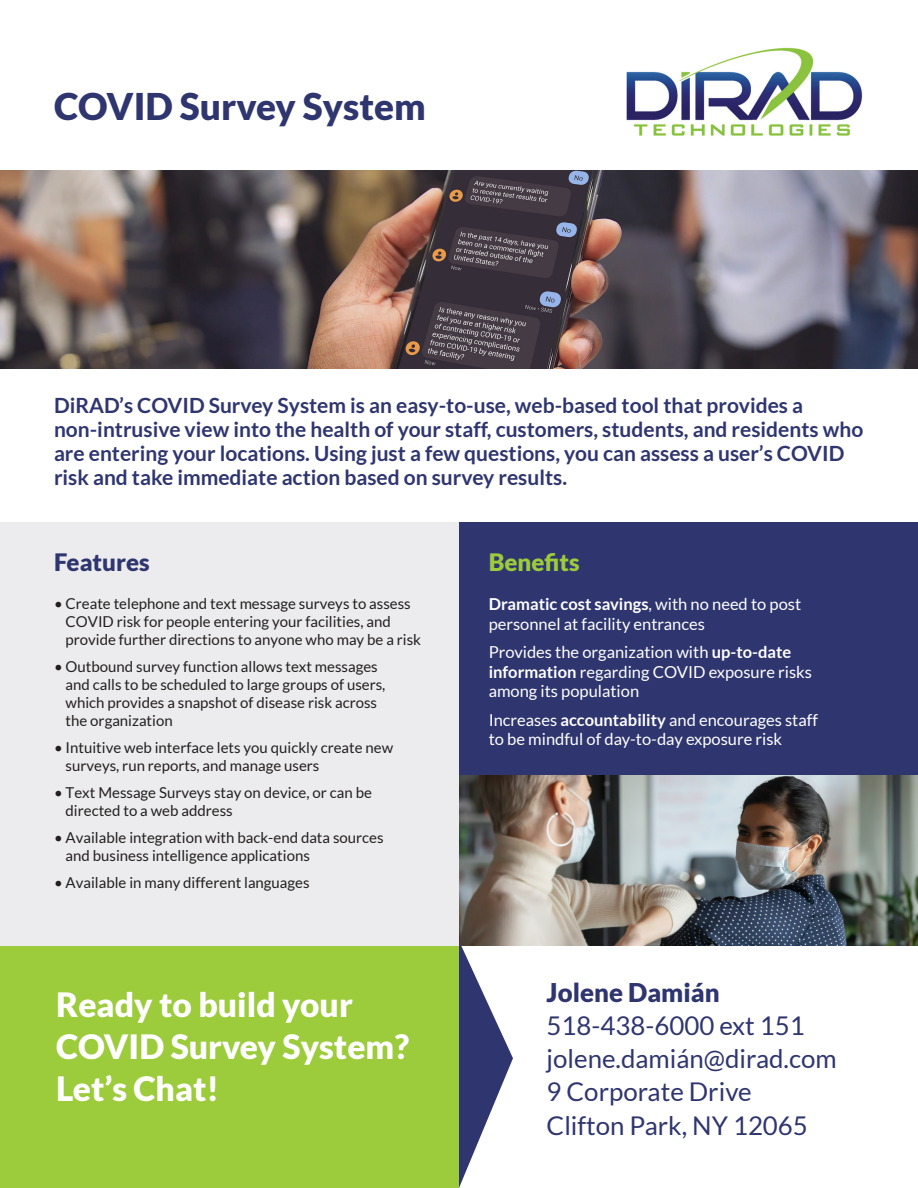
<style>
.page{position:relative;width:918px;height:1188px;background:#fff}
.page>*{position:absolute;margin:0;border:0;box-sizing:border-box;transform-origin:0 0}
.t1{font:900 36.9px "Lato";color:#2f366f}
.t2{font:900 33.45px/41.8px "Lato";color:#fff}
.t3{font:25.8px "Lato";color:#2f366f}
.t4{font:900 25.8px "Lato";color:#2f366f}
.t5{font:900 24px "Lato";color:#2f366f}
.t6{font:900 24px "Lato";color:#9ccb3b}
.smaller_text{font:700 21px/24px "Lato";color:#2f366f}
.t7{font:16.5px/19.5px "Lato";color:#fff}
.t8{font:15px/18px "Lato";color:#231f20}
.s1{font-weight:700}
</style>
<div class="page">
<img style="left:626px;top:47px;width:237px;height:89px">
<div style="left:0;top:941px;width:459px;height:247px;background:#9ccb3b"></div>
<svg style="left:459px;top:946px;width:54px;height:242px"></svg>
<img style="left:0;top:170px;width:918px;height:199px">
<div style="left:0;top:523px;width:918px;height:423px;background:#ececee"></div>
<div style="left:459px;top:523px;width:459px;height:406px;background:#2f366f"></div>
<img style="left:459px;top:776px;width:459px;height:170px">
<p class="t1" style="left:54px;top:85px;width:374px">COVID Survey System</p>
<p class="smaller_text" style="left:54px;top:393px;width:811px">DiRAD’s COVID Survey System is an easy-to-use, web-based tool that provides a non-intrusive view into the health of your staff, customers, students, and residents who are entering your locations. Using just a few questions, you can assess a user’s COVID risk and take immediate action based on survey results.</p>
<p class="t5" style="left:54px;top:548px;width:97px">Features</p>
<p class="t8" style="left:66px;top:595px;width:357px;text-indent:-12px">• Create telephone and text message surveys to assess<br>COVID risk for people entering your facilities, and provide further directions to anyone who may be a risk</p>
<p class="t8" style="left:66px;top:658px;width:321px;text-indent:-12px">• Outbound survey function allows text messages and calls to be scheduled to large groups of users, which provides a snapshot of disease risk across the organization</p>
<p class="t8" style="left:66px;top:739px;width:329px;text-indent:-12px">• Intuitive web interface lets you quickly create new surveys, run reports, and manage users</p>
<p class="t8" style="left:66px;top:784px;width:308px;text-indent:-12px">• Text Message Surveys stay on device, or can be directed to a web address</p>
<p class="t8" style="left:66px;top:829px;width:320px;text-indent:-12px">• Available integration with back-end data sources and business intelligence applications</p>
<p class="t8" style="left:54px;top:874px;width:257px">• Available in many different languages</p>
<p class="t2" style="left:56px;top:983px;width:355px">Ready to build your<br>COVID Survey System?<br>Let’s Chat!</p>
<p class="t6" style="left:489px;top:548px;width:93px">Benefits</p>
<p class="t7" style="left:489px;top:595px;width:314px"><span class="s1">Dramatic cost savings</span>, with no need to post personnel at facility entrances</p>
<p class="t7" style="left:489px;top:643px;width:325px">Provides the organization with <span class="s1">up-to-date information</span> regarding COVID exposure risks among its population</p>
<p class="t7" style="left:489px;top:710px;width:331px">Increases <span class="s1">accountability</span> and encourages staff to be mindful of day-to-day exposure risk</p>
<p class="t4" style="left:547px;top:977px;width:175px">Jolene Damián</p>
<p class="t3" style="left:547px;top:1011px;width:260px">518-438-6000 ext 151</p>
<p class="t3" style="left:547px;top:1045px;width:292px">jolene.damián@dirad.com</p>
<p class="t3" style="left:547px;top:1078px;width:207px">9 Corporate Drive</p>
<p class="t3" style="left:547px;top:1111px;width:263px">Clifton Park, NY 12065</p>
</div>
